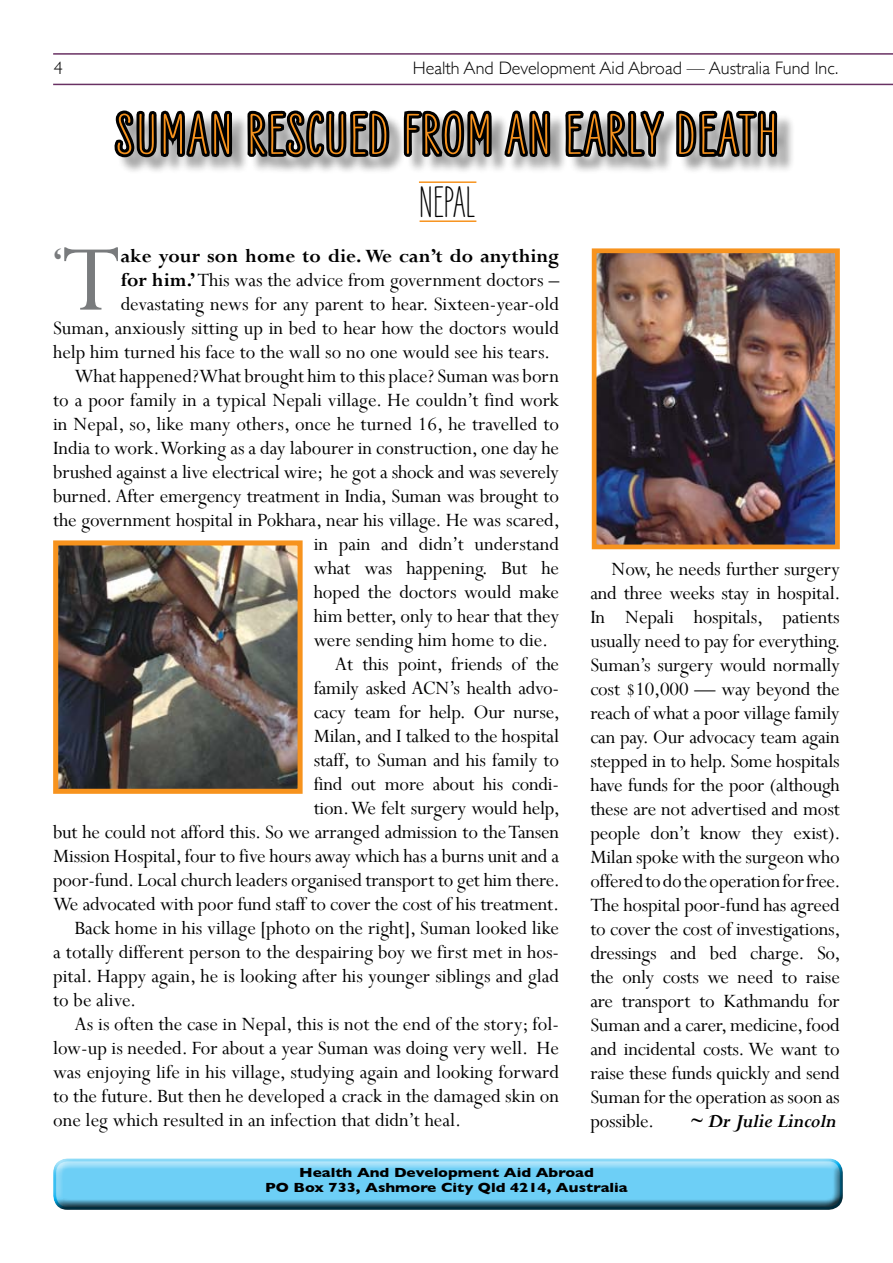
<style>
.page{position:relative;width:893px;height:1263px;background:#fff}
.page>*{position:absolute;margin:0;border:0;box-sizing:border-box;transform-origin:0 0}
.t1{font:104.85px "Perpetua";color:#797b7d}
.t2{font:500 58.5px "Liebe Erika";letter-spacing:.05em;color:#f7931e;scale:1.16 1}
.t3{font:500 45px "Liebe Erika";color:#000}
.t4{font:700 36px "Perpetua";color:#797b7d}
.t5{font:21px/24px "Perpetua";color:#000;text-align:justify}
.t6{font:700 21px "Perpetua";color:#000}
.t7{font:italic 700 21px "Perpetua";letter-spacing:-.01em;color:#000}
.t8{font:300 18px "Gill Sans";color:#000}
.t9{font:700 13.5px/15px "Gill Sans";color:#000;text-align:center;scale:1.14 1}
.s1{font-weight:700}
</style>
<div class="page">
<hr style="left:53px;top:53px;width:840px;height:2px;background:#693163">
<hr style="left:53px;top:84px;width:840px;height:1px;background:#693163">
<div style="left:53px;top:1153px;width:792px;height:57px;background:#000;opacity:.75"></div>
<img style="left:59px;top:546px;width:238px;height:242px">
<div style="left:53px;top:540px;width:250px;height:254px;border:5px solid #f7931e"></div>
<img style="left:598px;top:254px;width:236px;height:289px">
<div style="left:592px;top:248px;width:248px;height:301px;border:5px solid #f7931e"></div>
<div style="left:116px;top:112px;width:777px;height:113px;background:#000;opacity:.4"></div>
<svg style="left:111px;top:53px;width:125px;height:172px"></svg>
<svg style="left:243px;top:110px;width:152px;height:115px"></svg>
<svg style="left:401px;top:83px;width:94px;height:78px"></svg>
<svg style="left:504px;top:53px;width:50px;height:140px"></svg>
<svg style="left:562px;top:110px;width:218px;height:51px;background:#616161"></svg>
<p class="t8" style="left:54px;top:54px;width:10px">4</p>
<p class="t8" style="left:413px;top:54px;width:427px">Health And Development Aid Abroad — Australia Fund Inc.</p>
<h2 class="t2" style="left:116px;top:103px;width:572px">SUMAN RESCUED FROM AN EARLY DEATH</h2>
<h3 class="t3" style="left:419px;top:178px;width:58px">NEPAL</h3>
<h1 class="t1" style="left:62px;top:213px;width:61px">T</h1>
<p class="t6" style="left:121px;top:242px;width:440px">ake your son home to die. We can’t do anything</p>
<h3 class="t4" style="left:53px;top:238px;width:11px">‘</h3>
<p class="t5" style="left:121px;top:267px;width:440px"><span class="s1">for him.’</span> This was the advice from government doctors –</p>
<p class="t5" style="left:121px;top:291px;width:440px">devastating news for any parent to hear. Sixteen-year-old</p>
<p class="t5" style="left:53px;top:315px;width:507px">Suman, anxiously sitting up in bed to hear how the doctors would</p>
<p class="t5" style="left:53px;top:339px;width:499px">help him turned his face to the wall so no one would see his tears.</p>
<p class="t5" style="left:74px;top:363px;width:486px">What happened? What brought him to this place? Suman was born</p>
<p class="t5" style="left:53px;top:387px;width:507px">to a poor family in a typical Nepali village. He couldn’t find work</p>
<p class="t5" style="left:53px;top:411px;width:507px">in Nepal, so, like many others, once he turned 16, he travelled to</p>
<p class="t5" style="left:53px;top:435px;width:507px">India to work. Working as a day labourer in construction, one day he</p>
<p class="t5" style="left:53px;top:459px;width:507px">brushed against a live electrical wire; he got a shock and was severely</p>
<p class="t5" style="left:53px;top:483px;width:507px">burned. After emergency treatment in India, Suman was brought to</p>
<p class="t5" style="left:53px;top:507px;width:508px">the government hospital in Pokhara, near his village. He was scared,</p>
<p class="t5" style="left:314px;top:531px;width:247px">in pain and didn’t understand</p>
<p class="t5" style="left:314px;top:555px;width:247px">what was happening. But he</p>
<p class="t5" style="left:314px;top:579px;width:247px">hoped the doctors would make</p>
<p class="t5" style="left:314px;top:603px;width:247px">him better, only to hear that they</p>
<p class="t5" style="left:314px;top:627px;width:236px">were sending him home to die.</p>
<p class="t5" style="left:335px;top:651px;width:226px">At this point, friends of the</p>
<p class="t5" style="left:314px;top:675px;width:247px">family asked ACN’s health advo-</p>
<p class="t5" style="left:314px;top:699px;width:248px">cacy team for help. Our nurse,</p>
<p class="t5" style="left:314px;top:723px;width:247px">Milan, and I talked to the hospital</p>
<p class="t5" style="left:314px;top:747px;width:247px">staff, to Suman and his family to</p>
<p class="t5" style="left:314px;top:771px;width:247px">find out more about his condi-</p>
<p class="t5" style="left:314px;top:795px;width:248px">tion. We felt surgery would help,</p>
<p class="t5" style="left:53px;top:819px;width:508px">but he could not afford this. So we arranged admission to the Tansen</p>
<p class="t5" style="left:53px;top:843px;width:507px">Mission Hospital, four to five hours away which has a burns unit and a</p>
<p class="t5" style="left:53px;top:867px;width:508px">poor-fund. Local church leaders organised transport to get him there.</p>
<p class="t5" style="left:53px;top:891px;width:508px">We advocated with poor fund staff to cover the cost of his treatment.</p>
<p class="t5" style="left:74px;top:915px;width:486px">Back home in his village [photo on the right], Suman looked like</p>
<p class="t5" style="left:53px;top:939px;width:508px">a totally different person to the despairing boy we first met in hos-</p>
<p class="t5" style="left:53px;top:963px;width:507px">pital. Happy again, he is looking after his younger siblings and glad</p>
<p class="t5" style="left:53px;top:987px;width:85px">to be alive.</p>
<p class="t5" style="left:74px;top:1011px;width:486px">As is often the case in Nepal, this is not the end of the story; fol-</p>
<p class="t5" style="left:53px;top:1035px;width:507px">low-up is needed. For about a year Suman was doing very well. He</p>
<p class="t5" style="left:53px;top:1059px;width:507px">was enjoying life in his village, studying again and looking forward</p>
<p class="t5" style="left:53px;top:1083px;width:507px">to the future. But then he developed a crack in the damaged skin on</p>
<p class="t5" style="left:53px;top:1107px;width:410px">one leg which resulted in an infection that didn’t heal.</p>
<p class="t5" style="left:590px;top:557px;width:252px;text-indent:21px">Now, he needs further surgery and three weeks stay in hospital.<br>In Nepali hospitals, patients usually need to pay for everything.<br>Suman’s surgery would normally cost $10,000 — way beyond the reach of what a poor village family can pay. Our advocacy team again stepped in to help. Some hospitals have funds for the poor (although these are not advertised and most people don’t know they exist).<br>Milan spoke with the surgeon who offered to do the operation for free.<br>The hospital poor-fund has agreed to cover the cost of investigations, dressings and bed charge. So, the only costs we need to raise are transport to Kathmandu for Suman and a carer, medicine, food and incidental costs. We want to raise these funds quickly and send Suman for the operation as soon as possible.</p>
<p class="t7" style="left:689px;top:1108px;width:149px">~ Dr Julie Lincoln</p>
<p class="t9" style="left:265px;top:1164px;width:320px">Health And Development Aid Abroad<br>PO Box 733, Ashmore City Qld 4214, Australia</p>
</div>
